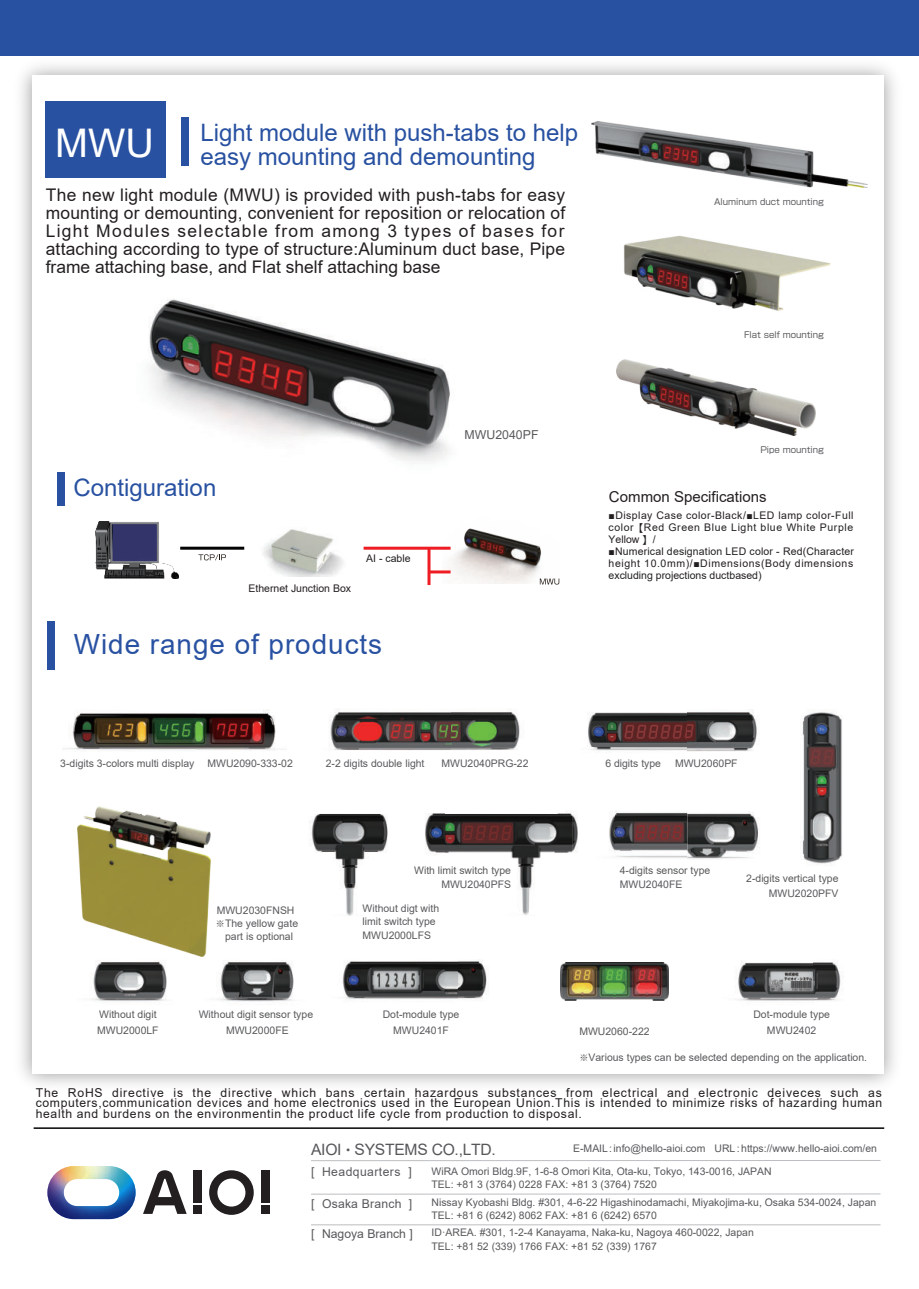
<style>
.page{position:relative;width:919px;height:1289px;background:#fff}
.page>*{position:absolute;margin:0;border:0;box-sizing:border-box;transform-origin:0 0}
.t1{font:39.45px "Arial";color:#fff}
.t2{font:27.9px "Arial";letter-spacing:.035em;color:#2851a1}
.t3{font:24px/24px "Arial";color:#2851a1}
.t4{font:17.4px/18px "Arial";color:#231f20;text-align:justify}
.t5{font:15.6px "Arial";letter-spacing:-.015em;color:#57585a}
.t6{font:15px "Arial";color:#231f20}
.t7{font:12.3px "Arial";color:#595a5c}
.t8{font:12.15px/10.5px "Arial";letter-spacing:.05em;color:#231f20;text-align:justify}
.t9{font:12.15px "Arial";letter-spacing:.015em;color:#57585a}
.t10{font:12.15px "Arial";letter-spacing:.035em;color:#57585a}
.t11{font:10.5px/12.3px "Arial";color:#595a5c;text-align:center}
.t12{font:10.5px/13.4px "Arial";color:#57585a}
.t13{font:10.5px/12px "Arial";color:#231f20;text-align:justify}
.t14{font:8.55px "Shin Go Pro";color:#595a5c}
.s1{font-family:"Koz Go Pr 6 N"}
.s2{font-family:"Shin Go Pro";font-weight:500;font-size:9px}
.s3{font-family:"Shin Go Pro";font-weight:500;font-size:13.5px}
</style>
<div class="page">
<div style="left:0;top:0;width:918px;height:55px;background:#2851a1"></div>
<hr style="left:34px;top:1127px;width:850px;height:1px;background:#030303">
<img style="left:47px;top:1166px;width:89px;height:53px">
<svg style="left:209px;top:1170px;width:45px;height:44px"></svg>
<div style="left:261px;top:1170px;width:8px;height:32px;background:#231f20"></div>
<div style="left:261px;top:1205px;width:8px;height:8px;background:#231f20"></div>
<div style="left:194px;top:1170px;width:8px;height:32px;background:#231f20"></div>
<div style="left:194px;top:1205px;width:8px;height:8px;background:#231f20"></div>
<svg style="left:143px;top:1170px;width:44px;height:43px"></svg>
<hr style="left:311px;top:1193px;width:569px;height:1px;background:#bdbec1">
<hr style="left:311px;top:1159px;width:569px;height:2px;background:#bdbec1">
<hr style="left:311px;top:1224px;width:569px;height:1px;background:#bdbec1">
<img style="left:7px;top:55px;width:902px;height:1030px">
<div style="left:32px;top:76px;width:851px;height:997px;background:#fff"></div>
<img style="left:64px;top:299px;width:386px;height:207px">
<div style="left:45px;top:102px;width:120px;height:76px;background:#2851a1"></div>
<div style="left:48px;top:621px;width:7px;height:48px;background:#2851a1"></div>
<img style="left:591px;top:122px;width:276px;height:66px">
<img style="left:624px;top:236px;width:207px;height:75px">
<img style="left:616px;top:359px;width:199px;height:77px">
<div style="left:182px;top:117px;width:7px;height:48px;background:#2851a1"></div>
<img style="left:442px;top:528px;width:100px;height:55px">
<img style="left:263px;top:529px;width:80px;height:48px">
<svg style="left:540px;top:578px;width:19px;height:6px"></svg>
<div style="left:57px;top:472px;width:7px;height:33px;background:#2851a1"></div>
<hr style="left:180px;top:546px;width:64px;height:3px;background:#030303">
<hr style="left:363px;top:546px;width:87px;height:3px;background:#ee1d23">
<hr style="left:429px;top:570px;width:21px;height:3px;background:#ee1d23">
<img style="left:95px;top:522px;width:84px;height:56px">
<hr style="left:427px;top:548px;width:3px;height:37px;background:#ee1d23">
<svg style="left:198px;top:554px;width:28px;height:6px"></svg>
<img style="left:588px;top:712px;width:99px;height:36px">
<img style="left:62px;top:713px;width:135px;height:37px">
<img style="left:197px;top:710px;width:79px;height:41px">
<img style="left:91px;top:961px;width:76px;height:41px">
<img style="left:218px;top:960px;width:76px;height:42px">
<img style="left:311px;top:814px;width:77px;height:102px">
<img style="left:801px;top:712px;width:42px;height:153px">
<img style="left:590px;top:748px;width:97px;height:3px">
<img style="left:687px;top:709px;width:70px;height:43px">
<img style="left:614px;top:810px;width:73px;height:48px">
<img style="left:687px;top:811px;width:73px;height:49px">
<img style="left:444px;top:811px;width:170px;height:104px">
<img style="left:425px;top:814px;width:19px;height:41px">
<img style="left:329px;top:709px;width:123px;height:41px">
<img style="left:452px;top:708px;width:68px;height:42px">
<img style="left:342px;top:961px;width:116px;height:38px">
<img style="left:458px;top:959px;width:29px;height:42px">
<img style="left:737px;top:960px;width:104px;height:41px">
<img style="left:78px;top:806px;width:132px;height:150px">
<img style="left:560px;top:962px;width:108px;height:38px">
<h1 class="t1" style="left:55px;top:128px;width:100px">MWU</h1>
<h3 class="t3" style="left:200px;top:123px;width:379px">Light module with push-tabs to help easy mounting and demounting</h3>
<p class="t4" style="left:46px;top:187px;width:521px">The new light module (MWU) is provided with push-tabs for easy mounting or demounting, convenient for reposition or relocation of Light Modules selectable from among 3 types of bases for attaching according to type of structure:Aluminum duct base, Pipe frame attaching base, and Flat shelf attaching base</p>
<p class="t14" style="left:714px;top:195px;width:111px">Aluminum duct mounting</p>
<p class="t14" style="left:744px;top:328px;width:81px">Flat self mounting</p>
<h3 class="t3" style="left:74px;top:477px;width:144px">Contiguration</h3>
<p class="t13" style="left:248px;top:583px;width:104px">Ethernet Junction Box</p>
<p class="t13" style="left:366px;top:553px;width:46px">AI - cable</p>
<h2 class="t2" style="left:74px;top:633px;width:310px">Wide range of products</h2>
<p class="t7" style="left:464px;top:430px;width:75px">MWU2040PF</p>
<p class="t14" style="left:760px;top:442px;width:65px">Pipe mounting</p>
<h3 class="t6" style="left:609px;top:491px;width:159px">Common Specifications</h3>
<p class="t13" style="left:608px;top:509px;width:246px">■Display Case color-Black/■LED lamp color-Full color <span class="s1">【</span>Red Green Blue Light blue White Purple Yellow <span class="s1">】</span>/</p>
<p class="t13" style="left:608px;top:545px;width:247px">■Numerical designation LED color - Red(Character height 10.0mm)/■Dimensions(Body dimensions excluding projections ductbased)</p>
<p class="t11" style="left:441px;top:757px;width:89px">MWU2040PRG-22</p>
<p class="t11" style="left:675px;top:757px;width:64px">MWU2060PF</p>
<p class="t11" style="left:60px;top:757px;width:136px">3-digits 3-colors multi display</p>
<p class="t11" style="left:326px;top:757px;width:100px">2-2 digits double light</p>
<p class="t11" style="left:605px;top:757px;width:57px">6 digits type</p>
<p class="t11" style="left:207px;top:757px;width:87px">MWU2090-333-02</p>
<p class="t11" style="left:414px;top:865px;width:98px">With limit switch type</p>
<p class="t11" style="left:362px;top:903px;width:78px;text-align:left">Without digt with limit switch type</p>
<p class="t11" style="left:441px;top:879px;width:71px">MWU2040PFS</p>
<p class="t11" style="left:217px;top:905px;width:79px">MWU2030FNSH</p>
<p class="t11" style="left:216px;top:918px;width:84px"><span class="s2">※</span>The yellow gate part is optional</p>
<p class="t11" style="left:362px;top:930px;width:70px">MWU2000LFS</p>
<p class="t11" style="left:619px;top:865px;width:92px">4-digits sensor type</p>
<p class="t11" style="left:619px;top:879px;width:64px">MWU2040FE</p>
<p class="t11" style="left:746px;top:872px;width:94px">2-digits vertical type</p>
<p class="t11" style="left:768px;top:887px;width:71px">MWU2020PFV</p>
<p class="t11" style="left:99px;top:1009px;width:59px">Without digit</p>
<p class="t11" style="left:199px;top:1009px;width:116px">Without digit sensor type</p>
<p class="t11" style="left:383px;top:1009px;width:78px">Dot-module type</p>
<p class="t11" style="left:753px;top:1009px;width:78px">Dot-module type</p>
<p class="t11" style="left:226px;top:1025px;width:64px">MWU2000FE</p>
<p class="t11" style="left:767px;top:1025px;width:51px">MWU2402</p>
<p class="t11" style="left:97px;top:1025px;width:63px">MWU2000LF</p>
<p class="t11" style="left:393px;top:1025px;width:57px">MWU2401F</p>
<p class="t11" style="left:579px;top:1025px;width:72px">MWU2060-222</p>
<p class="t11" style="left:579px;top:1051px;width:289px"><span class="s2">※</span>Various types can be selected depending on the application.</p>
<p class="t8" style="left:36px;top:1088px;width:848px">The RoHS directive is the directive which bans certain hazardous substances from electrical and electronic deiveces such as computers,communication devices and home electronics used in the European Union.This is intended to minimize risks of hazarding human health and burdens on the environmentin the product life cycle from production to disposal.</p>
<h3 class="t5" style="left:311px;top:1143px;width:186px">AIOI<span class="s3">・</span>SYSTEMS CO.,LTD.</h3>
<p class="t12" style="left:573px;top:1142px;width:305px">E-MAIL:info@hello-aioi.com URL:https://www.hello-aioi.com/en</p>
<p class="t10" style="left:311px;top:1167px;width:102px">[ Headquarters ]</p>
<p class="t9" style="left:311px;top:1198px;width:103px">[ Osaka Branch ]</p>
<p class="t9" style="left:311px;top:1228px;width:103px">[ Nagoya Branch ]</p>
<p class="t12" style="left:431px;top:1165px;width:341px">WiRA Omori Bldg.9F, 1-6-8 Omori Kita, Ota-ku, Tokyo, 143-0016, JAPAN<br>TEL: +81 3 (3764) 0228 FAX: +81 3 (3764) 7520</p>
<p class="t12" style="left:431px;top:1196px;width:446px">Nissay Kyobashi Bldg. #301, 4-6-22 Higashinodamachi, Miyakojima-ku, Osaka 534-0024, Japan<br>TEL: +81 6 (6242) 8062 FAX: +81 6 (6242) 6570</p>
<p class="t12" style="left:431px;top:1226px;width:324px">ID·AREA. #301, 1-2-4 Kanayama, Naka-ku, Nagoya 460-0022, Japan<br>TEL: +81 52 (339) 1766 FAX: +81 52 (339) 1767</p>
</div>
